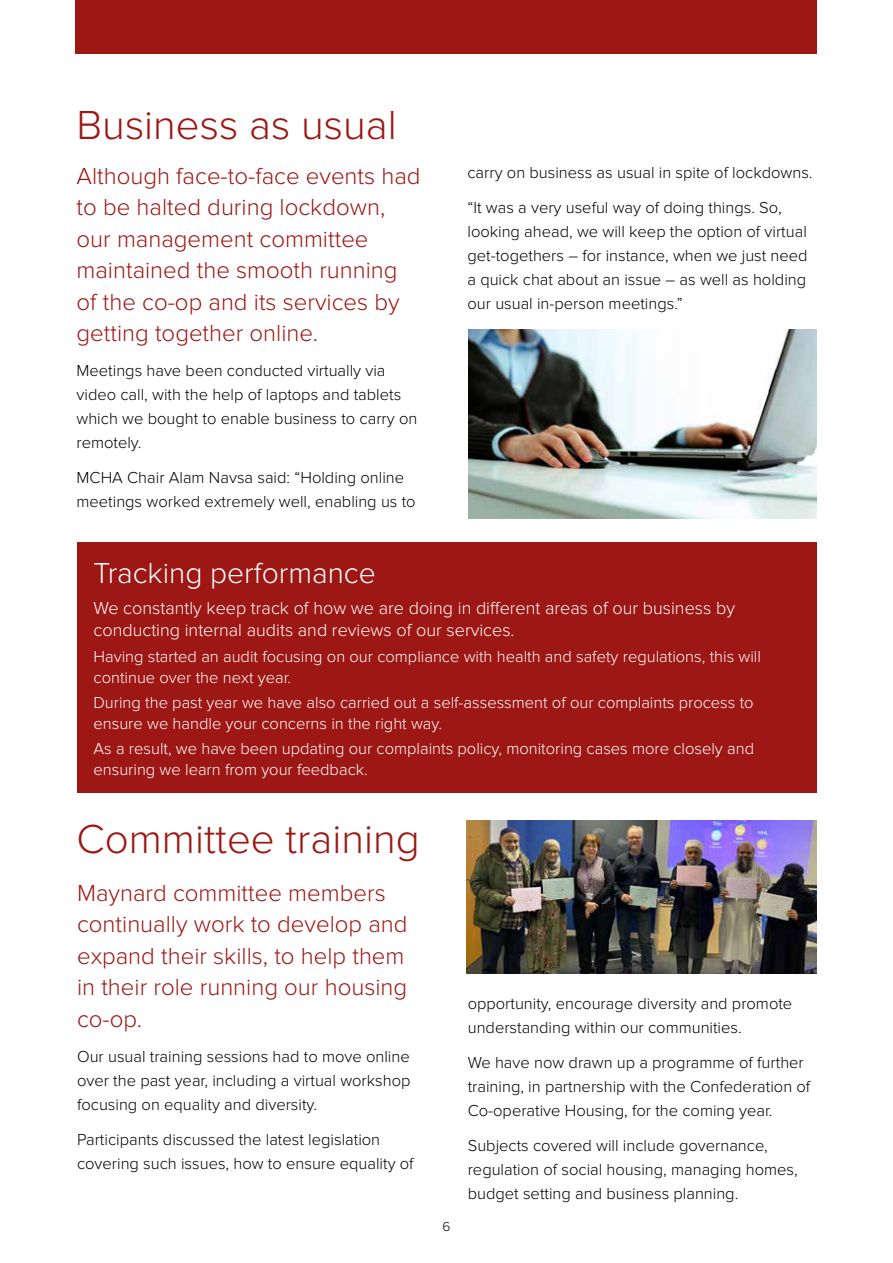
<style>
.page{position:relative;width:893px;height:1263px;background:#fff}
.page>*{position:absolute;margin:0;border:0;box-sizing:border-box;transform-origin:0 0}
.t1{font:300 42px "Proxima Nova";color:#9d1714}
.t2{font:300 30px "Proxima Nova";color:#fff}
.t3{font:300 24px/31.5px "Proxima Nova";color:#9d1714}
.t4{font:300 18px/22.5px "Proxima Nova";color:#fff}
.t5{font:300 16.5px/24px "Proxima Nova";color:#000}
.t6{font:300 16.5px/21px "Proxima Nova";color:#fff}
.t7{font:300 13.5px "Proxima Nova";color:#000}
</style>
<div class="page">
<div style="left:75px;top:0;width:742px;height:53px;background:#9d1714"></div>
<img style="left:466px;top:820px;width:350px;height:154px">
<div style="left:77px;top:542px;width:739px;height:250px;background:#9d1714"></div>
<img style="left:468px;top:330px;width:348px;height:189px">
<h1 class="t1" style="left:77px;top:101px;width:322px">Business as usual</h1>
<h3 class="t3" style="left:77px;top:160px;width:346px">Although face-to-face events had to be halted during lockdown, our management committee maintained the smooth running of the co-op and its services by getting together online.</h3>
<p class="t5" style="left:77px;top:359px;width:342px">Meetings have been conducted virtually via video call, with the help of laptops and tablets which we bought to enable business to carry on remotely.</p>
<p class="t5" style="left:77px;top:466px;width:341px">MCHA Chair Alam Navsa said: “Holding online meetings worked extremely well, enabling us to</p>
<p class="t5" style="left:467px;top:155px;width:347px;line-height:35px">carry on business as usual in spite of lockdowns. “It was a very useful way of doing things. So,</p>
<p class="t5" style="left:467px;top:219px;width:342px;text-align:justify">looking ahead, we will keep the option of virtual get-togethers – for instance, when we just need a quick chat about an issue – as well as holding our usual in-person meetings.”</p>
<h2 class="t2" style="left:94px;top:556px;width:284px">Tracking performance</h2>
<p class="t4" style="left:94px;top:597px;width:643px">We constantly keep track of how we are doing in different areas of our business by conducting internal audits and reviews of our services.</p>
<p class="t6" style="left:94px;top:646px;width:669px">Having started an audit focusing on our compliance with health and safety regulations, this will continue over the next year.</p>
<p class="t6" style="left:94px;top:692px;width:662px">During the past year we have also carried out a self-assessment of our complaints process to ensure we handle your concerns in the right way.</p>
<p class="t6" style="left:94px;top:738px;width:662px">As a result, we have been updating our complaints policy, monitoring cases more closely and ensuring we learn from your feedback.</p>
<h1 class="t1" style="left:77px;top:815px;width:345px">Committee training</h1>
<h3 class="t3" style="left:77px;top:877px;width:332px">Maynard committee members continually work to develop and expand their skills, to help them in their role running our housing co-op.</h3>
<p class="t5" style="left:77px;top:1044px;width:335px;text-align:justify">Our usual training sessions had to move online over the past year, including a virtual workshop focusing on equality and diversity.</p>
<p class="t5" style="left:77px;top:1127px;width:338px">Participants discussed the latest legislation covering such issues, how to ensure equality of</p>
<p class="t7" style="left:443px;top:1219px;width:9px">6</p>
<p class="t5" style="left:468px;top:992px;width:326px">opportunity, encourage diversity and promote understanding within our communities.</p>
<p class="t5" style="left:468px;top:1050px;width:344px">We have now drawn up a programme of further training, in partnership with the Confederation of<br>Co-operative Housing, for the coming year.</p>
<p class="t5" style="left:468px;top:1133px;width:331px">Subjects covered will include governance, regulation of social housing, managing homes, budget setting and business planning.</p>
</div>
